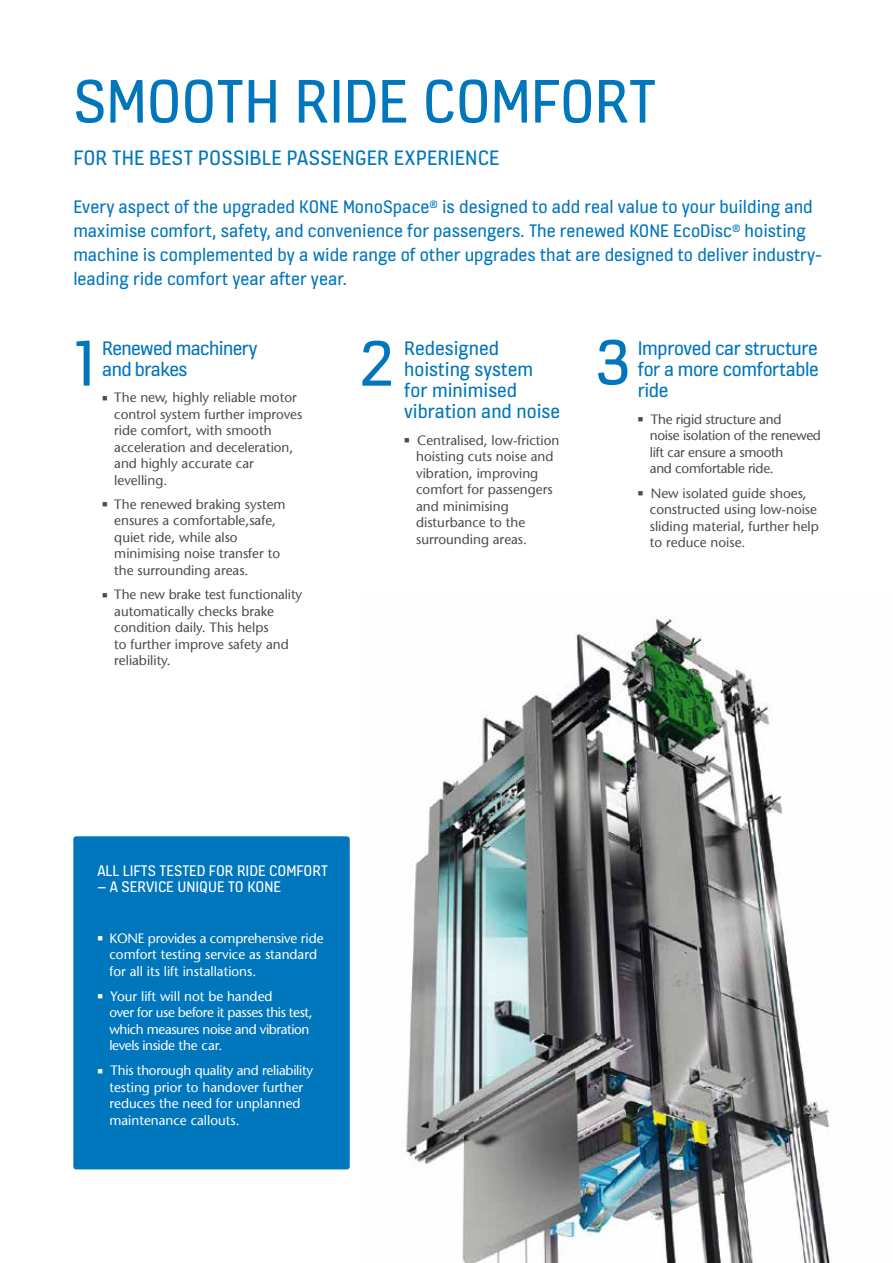
<style>
.page{position:relative;width:893px;height:1263px;background:#fff}
.page>*{position:absolute;margin:0;border:0;box-sizing:border-box;transform-origin:0 0}
.t1{font:69px "KONE Information";color:#0076bd}
.t2{font:66px "KONE Information";letter-spacing:-.005em;color:#0076bd}
.t3{font:22.5px "KONE Information";letter-spacing:.01em;color:#0076bd}
.t4{font:21px/21px "KONE Information";letter-spacing:-.02em;color:#0076bd;text-align:justify}
.t5{font:21px/21px "KONE Information";color:#0076bd}
.t6{font:19.5px/24px "KONE Information";color:#0076bd}
.t7{font:16.5px "KONE Information";color:#fff}
.t8{font:13.5px/16.5px "Stone Sans";color:#4b4b4d}
.t9{font:13.5px/16.5px "Stone Sans";color:#fff}
.t10{font:13.5px/16.5px "Stone Sans";letter-spacing:-.03em;color:#fff}
.t11{font:13.5px/16.5px "Stone Sans";letter-spacing:-.02em;color:#4b4b4d}
</style>
<div class="page">
<div style="left:73px;top:836px;width:277px;height:333px;background:#0076bd;border-radius:3px"></div>
<img style="left:406px;top:616px;width:425px;height:647px">
<h2 class="t2" style="left:73px;top:57px;width:584px">SMOOTH RIDE COMFORT</h2>
<h3 class="t3" style="left:73px;top:142px;width:428px">FOR THE BEST POSSIBLE PASSENGER EXPERIENCE</h3>
<p class="t6" style="left:73px;top:194px;width:750px">Every aspect of the upgraded KONE MonoSpace<sup>®</sup> is designed to add real value to your building and maximise comfort, safety, and convenience for passengers. The renewed KONE EcoDisc<sup>®</sup> hoisting machine is complemented by a wide range of other upgrades that are designed to deliver industry&shy;leading ride comfort year after year.</p>
<h1 class="t1" style="left:73px;top:318px;width:25px">1</h1>
<h1 class="t1" style="left:359px;top:318px;width:35px">2</h1>
<h1 class="t1" style="left:595px;top:316px;width:37px">3</h1>
<h3 class="t4" style="left:102px;top:336px;width:157px">Renewed machinery and brakes</h3>
<p class="t8" style="left:114px;top:389px;width:190px;text-indent:-12px">■ The new, highly reliable motor control system further improves ride comfort, with smooth acceleration and deceleration, and highly accurate car levelling.</p>
<p class="t8" style="left:114px;top:496px;width:173px;text-indent:-12px">■ The renewed braking system ensures a comfortable,safe, quiet ride, while also minimising noise transfer to the surrounding areas.</p>
<p class="t8" style="left:114px;top:586px;width:189px;text-indent:-12px">■ The new brake test functionality automatically checks brake condition daily. This helps<br>to further improve safety and reliability.</p>
<h3 class="t5" style="left:404px;top:337px;width:158px">Redesigned hoisting system for minimised vibration and noise</h3>
<p class="t8" style="left:416px;top:432px;width:145px;text-indent:-12px">■ Centralised, low-friction hoisting cuts noise and vibration, improving comfort for passengers and minimising disturbance to the surrounding areas.</p>
<h3 class="t4" style="left:638px;top:337px;width:183px">Improved car structure for a more comfortable ride</h3>
<p class="t11" style="left:650px;top:411px;width:173px;text-indent:-12px">■ The rigid structure and<br>noise isolation of the renewed lift car ensure a smooth<br>and comfortable ride.</p>
<p class="t8" style="left:650px;top:485px;width:171px;text-indent:-12px">■ New isolated guide shoes, constructed using low-noise sliding material, further help to reduce noise.</p>
<p class="t7" style="left:97px;top:859px;width:232px">ALL LIFTS TESTED FOR RIDE COMFORT</p>
<p class="t7" style="left:97px;top:876px;width:185px">– A SERVICE UNIQUE TO KONE</p>
<p class="t9" style="left:109px;top:930px;width:216px;text-indent:-12px">■ KONE provides a comprehensive ride comfort testing service as standard for all its lift installations.</p>
<p class="t10" style="left:109px;top:988px;width:205px;text-indent:-12px">■ Your lift will not be handed<br>over for use before it passes this test, which measures noise and vibration levels inside the car.</p>
<p class="t9" style="left:109px;top:1062px;width:205px;text-indent:-12px">■ This thorough quality and reliability testing prior to handover further reduces the need for unplanned maintenance callouts.</p>
</div>
